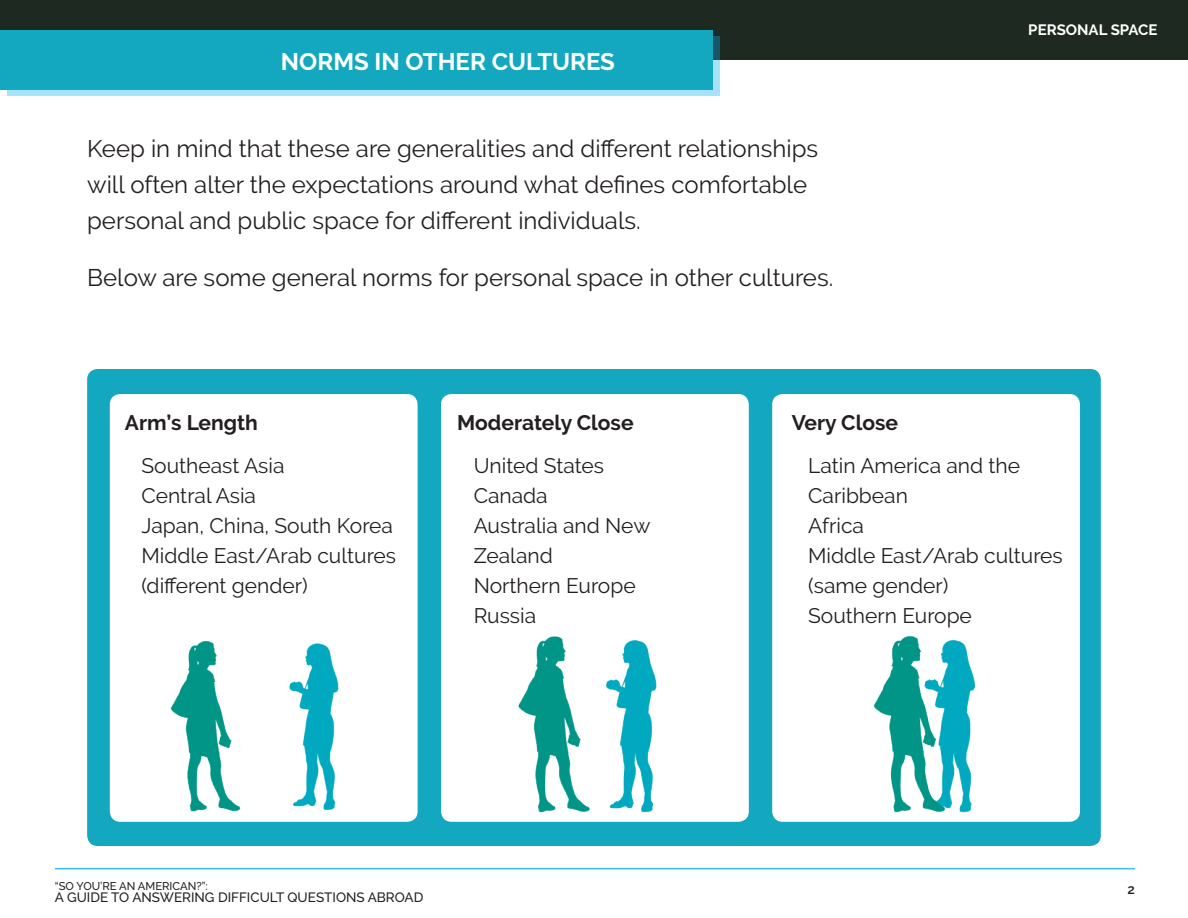
<style>
.page{position:relative;width:1188px;height:918px;background:#fff}
.page>*{position:absolute;margin:0;border:0;box-sizing:border-box;transform-origin:0 0}
.t1{font:24px/36px "Raleway";color:#231f20}
.t2{font:700 24px "Raleway";color:#fff}
.t3{font:21px/30px "Raleway";color:#231f20}
.t4{font:700 21px "Raleway";color:#231f20}
.t5{font:700 15px "Raleway";color:#fff}
.t6{font:500 13.5px "Raleway";color:#231f20}
.t7{font:600 13.5px "Raleway";color:#231f20}
.t8{font:500 11.25px "Raleway";color:#231f20}
</style>
<div class="page">
<div style="left:0;top:0;width:1188px;height:60px;background:#1e2921"></div>
<div style="left:7px;top:36px;width:713px;height:60px;background:#a6e2f9"></div>
<div style="left:0;top:30px;width:713px;height:60px;background:#13a8bf"></div>
<div style="left:87px;top:369px;width:1014px;height:477px;background:#13a8bf;border-radius:10px"></div>
<div style="left:110px;top:394px;width:308px;height:428px;background:#fff;border-radius:10px"></div>
<div style="left:441px;top:394px;width:308px;height:428px;background:#fff;border-radius:10px"></div>
<div style="left:772px;top:394px;width:308px;height:428px;background:#fff;border-radius:10px"></div>
<img style="left:170px;top:641px;width:169px;height:171px">
<img style="left:518px;top:636px;width:139px;height:177px">
<img style="left:873px;top:636px;width:102px;height:177px">
<hr style="left:55px;top:868px;width:1080px;height:1px;background:#00aeef">
<h1 class="t2" style="left:281px;top:48px;width:336px">NORMS IN OTHER CULTURES</h1>
<p class="t1" style="left:87px;top:131px;width:733px">Keep in mind that these are generalities and different relationships will often alter the expectations around what defines comfortable personal and public space for different individuals.</p>
<p class="t1" style="left:87px;top:260px;width:748px">Below are some general norms for personal space in other cultures.</p>
<p class="t5" style="left:1028px;top:22px;width:131px">PERSONAL SPACE</p>
<h2 class="t4" style="left:125px;top:410px;width:134px">Arm’s Length</h2>
<p class="t3" style="left:141px;top:451px;width:145px">Southeast Asia</p>
<p class="t3" style="left:141px;top:481px;width:116px">Central Asia</p>
<p class="t3" style="left:141px;top:511px;width:253px">Japan, China, South Korea</p>
<p class="t3" style="left:141px;top:541px;width:256px">Middle East/Arab cultures (different gender)</p>
<h2 class="t4" style="left:457px;top:410px;width:178px">Moderately Close</h2>
<p class="t3" style="left:474px;top:451px;width:132px">United States</p>
<p class="t3" style="left:474px;top:481px;width:76px">Canada</p>
<p class="t3" style="left:474px;top:511px;width:178px">Australia and New<br>Zealand</p>
<p class="t3" style="left:474px;top:571px;width:163px">Northern Europe</p>
<p class="t3" style="left:474px;top:601px;width:64px">Russia</p>
<p class="t8" style="left:55px;top:880px;width:154px">“SO YOU’RE AN AMERICAN?”:</p>
<p class="t6" style="left:55px;top:890px;width:370px">A GUIDE TO ANSWERING DIFFICULT QUESTIONS ABROAD</p>
<h2 class="t4" style="left:792px;top:410px;width:108px">Very Close</h2>
<p class="t3" style="left:808px;top:451px;width:213px">Latin America and the<br>Caribbean</p>
<p class="t3" style="left:808px;top:511px;width:57px">Africa</p>
<p class="t3" style="left:808px;top:541px;width:256px">Middle East/Arab cultures (same gender)</p>
<p class="t3" style="left:808px;top:601px;width:165px">Southern Europe</p>
<p class="t7" style="left:1128px;top:881px;width:9px">2</p>
</div>
